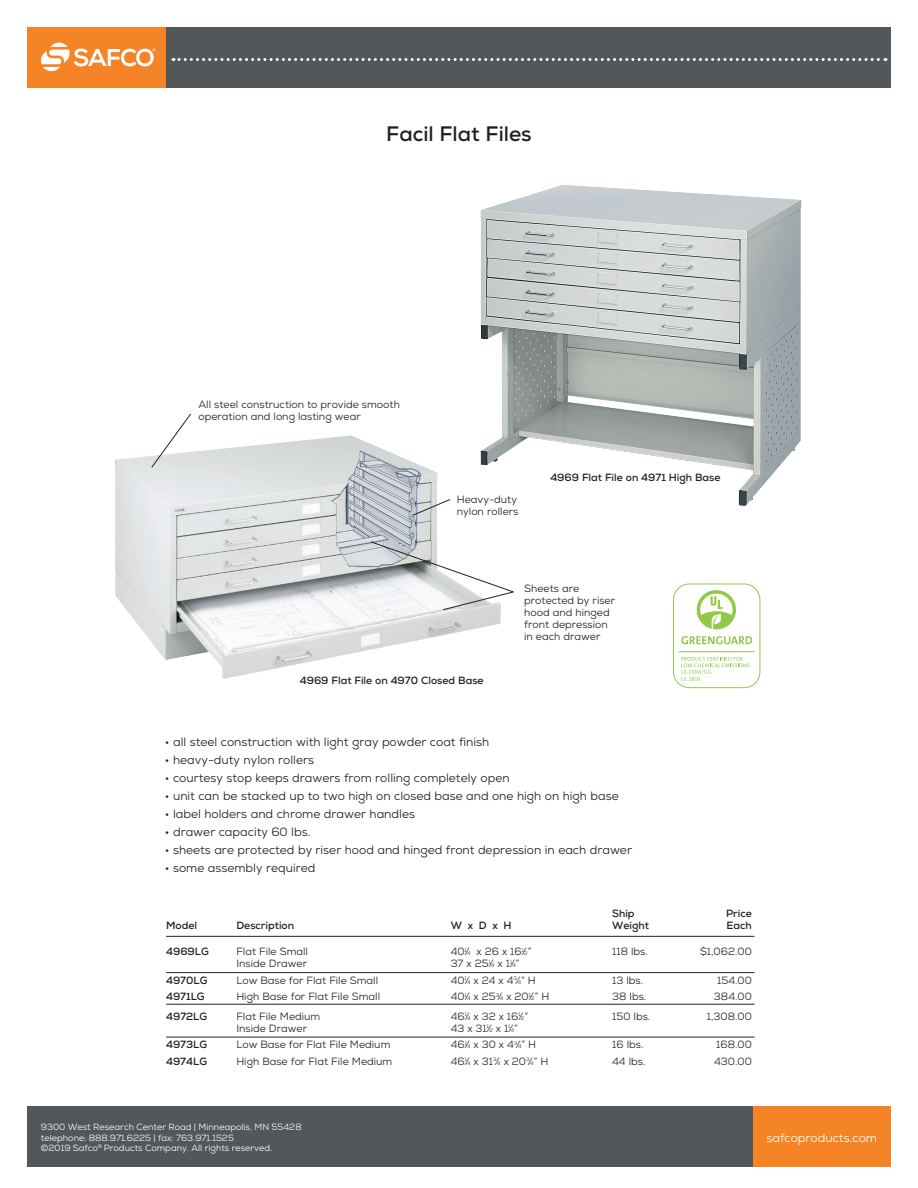
<style>
.page{position:relative;width:918px;height:1188px;background:#fff}
.page>*{position:absolute;margin:0;border:0;box-sizing:border-box;transform-origin:0 0}
.t1{font:700 21px "Nexa";color:#231f20}
.t2{font:12px "Nexa";color:#231f20}
.t3{font:12px "Nexa";color:#fff}
.t4{font:10.5px/12px "Nexa";color:#231f20}
.t5{font:700 10.5px "Nexa";color:#231f20}
.t6{font:9px/10.8px "Nexa";color:#fff}
.s1{font-size:5.25px}
</style>
<div class="page">
<div style="left:165px;top:27px;width:726px;height:60px;background:#535759"></div>
<svg style="left:173px;top:58px;width:713px;height:3px"></svg>
<div style="left:753px;top:1106px;width:138px;height:61px;background:#f58427"></div>
<div style="left:27px;top:1106px;width:726px;height:61px;background:#535759"></div>
<div style="left:27px;top:27px;width:138px;height:60px;background:#f58427"></div>
<svg style="left:41px;top:42px;width:114px;height:30px"></svg>
<img style="left:480px;top:185px;width:321px;height:321px">
<hr style="left:166px;top:936px;width:589px;height:1px;background:#231f20">
<hr style="left:166px;top:972px;width:589px;height:1px;background:#231f20">
<hr style="left:166px;top:1004px;width:589px;height:1px;background:#231f20">
<hr style="left:166px;top:1037px;width:589px;height:1px;background:#231f20">
<div style="left:673px;top:584px;width:87px;height:104px;border:1px solid #92c947;border-radius:16px"></div>
<svg style="left:697px;top:590px;width:39px;height:40px"></svg>
<svg style="left:681px;top:657px;width:69px;height:24px"></svg>
<hr style="left:679px;top:651px;width:76px;height:1px;background:#92c947">
<svg style="left:681px;top:636px;width:71px;height:8px"></svg>
<img style="left:115px;top:435px;width:386px;height:244px">
<svg style="left:370px;top:541px;width:144px;height:70px"></svg>
<svg style="left:412px;top:499px;width:39px;height:17px"></svg>
<svg style="left:151px;top:413px;width:41px;height:55px"></svg>
<h1 class="t1" style="left:386px;top:120px;width:147px">Facil Flat Files</h1>
<p class="t4" style="left:198px;top:399px;width:203px">All steel construction to provide smooth operation and long lasting wear</p>
<p class="t4" style="left:457px;top:493px;width:63px">Heavy-duty nylon rollers</p>
<p class="t5" style="left:550px;top:470px;width:172px">4969 Flat File on 4971 High Base</p>
<p class="t4" style="left:524px;top:582px;width:92px">Sheets are protected by riser hood and hinged front depression in each drawer</p>
<p class="t5" style="left:300px;top:673px;width:185px">4969 Flat File on 4970 Closed Base</p>
<p class="t2" style="left:165px;top:734px;width:326px">• all steel construction with light gray powder coat finish</p>
<p class="t2" style="left:165px;top:752px;width:151px">• heavy-duty nylon rollers</p>
<p class="t2" style="left:165px;top:770px;width:346px">• courtesy stop keeps drawers from rolling completely open</p>
<p class="t2" style="left:165px;top:788px;width:455px">• unit can be stacked up to two high on closed base and one high on high base</p>
<p class="t2" style="left:165px;top:806px;width:252px">• label holders and chrome drawer handles</p>
<p class="t2" style="left:165px;top:824px;width:147px">• drawer capacity 60 lbs.</p>
<p class="t2" style="left:165px;top:842px;width:469px">• sheets are protected by riser hood and hinged front depression in each drawer</p>
<p class="t2" style="left:165px;top:860px;width:152px">• some assembly required</p>
<p class="t5" style="left:612px;top:906px;width:24px">Ship</p>
<p class="t5" style="left:726px;top:906px;width:27px">Price</p>
<p class="t5" style="left:166px;top:919px;width:33px">Model</p>
<p class="t5" style="left:236px;top:919px;width:59px">Description</p>
<p class="t5" style="left:451px;top:919px;width:63px">W x D x H</p>
<p class="t5" style="left:612px;top:919px;width:38px">Weight</p>
<p class="t5" style="left:727px;top:919px;width:27px">Each</p>
<p class="t5" style="left:166px;top:945px;width:44px">4969LG</p>
<p class="t4" style="left:236px;top:946px;width:73px">Flat File Small</p>
<p class="t4" style="left:451px;top:946px;width:82px">40<sup>1</sup>⁄<span class="s1">4</span> x 26 x 16<sup>1</sup>⁄<span class="s1">2</span>”</p>
<p class="t4" style="left:612px;top:946px;width:37px">118 lbs.</p>
<p class="t4" style="left:700px;top:946px;width:53px">$1,062.00</p>
<p class="t4" style="left:236px;top:958px;width:72px">Inside Drawer</p>
<p class="t4" style="left:451px;top:958px;width:71px">37 x 25<sup>1</sup>⁄<span class="s1">4</span> x 1<sup>1</sup>⁄<span class="s1">4</span>”</p>
<p class="t5" style="left:166px;top:974px;width:43px">4970LG</p>
<p class="t4" style="left:236px;top:974px;width:143px">Low Base for Flat File Small</p>
<p class="t4" style="left:451px;top:974px;width:87px">40<sup>1</sup>⁄<span class="s1">4</span> x 24 x 4<sup>3</sup>⁄<span class="s1">4</span>” H</p>
<p class="t4" style="left:612px;top:974px;width:33px">13 lbs.</p>
<p class="t4" style="left:717px;top:974px;width:36px">154.00</p>
<p class="t5" style="left:166px;top:990px;width:40px">4971LG</p>
<p class="t4" style="left:236px;top:991px;width:145px">High Base for Flat File Small</p>
<p class="t4" style="left:451px;top:991px;width:100px">40<sup>1</sup>⁄<span class="s1">4</span> x 25<sup>3</sup>⁄<span class="s1">4</span> x 20<sup>1</sup>⁄<span class="s1">2</span>” H</p>
<p class="t4" style="left:612px;top:991px;width:36px">38 lbs.</p>
<p class="t4" style="left:714px;top:991px;width:39px">384.00</p>
<p class="t5" style="left:166px;top:1010px;width:43px">4972LG</p>
<p class="t4" style="left:236px;top:1010px;width:85px">Flat File Medium</p>
<p class="t4" style="left:451px;top:1010px;width:79px">46<sup>1</sup>⁄<span class="s1">4</span> x 32 x 16<sup>1</sup>⁄<span class="s1">2</span>”</p>
<p class="t4" style="left:612px;top:1010px;width:40px">150 lbs.</p>
<p class="t4" style="left:707px;top:1010px;width:46px">1,308.00</p>
<p class="t4" style="left:236px;top:1022px;width:72px">Inside Drawer</p>
<p class="t4" style="left:451px;top:1022px;width:69px">43 x 31<sup>1</sup>⁄<span class="s1">2</span> x 1<sup>1</sup>⁄<span class="s1">4</span>”</p>
<p class="t5" style="left:166px;top:1038px;width:43px">4973LG</p>
<p class="t4" style="left:236px;top:1039px;width:156px">Low Base for Flat File Medium</p>
<p class="t4" style="left:451px;top:1039px;width:87px">46<sup>1</sup>⁄<span class="s1">4</span> x 30 x 4<sup>3</sup>⁄<span class="s1">4</span>” H</p>
<p class="t4" style="left:612px;top:1039px;width:33px">16 lbs.</p>
<p class="t4" style="left:716px;top:1039px;width:37px">168.00</p>
<p class="t5" style="left:166px;top:1055px;width:43px">4974LG</p>
<p class="t4" style="left:236px;top:1055px;width:157px">High Base for Flat File Medium</p>
<p class="t4" style="left:451px;top:1055px;width:99px">46<sup>1</sup>⁄<span class="s1">4</span> x 31<sup>3</sup>⁄<span class="s1">4</span> x 20<sup>3</sup>⁄<span class="s1">4</span>” H</p>
<p class="t4" style="left:612px;top:1055px;width:35px">44 lbs.</p>
<p class="t4" style="left:714px;top:1055px;width:39px">430.00</p>
<p class="t6" style="left:41px;top:1121px;width:262px">9300 West Research Center Road | Minneapolis, MN 55428 telephone: 888.971.6225 | fax: 763.971.1525<br>©2019 Safco<sup>®</sup> Products Company. All rights reserved.</p>
<p class="t3" style="left:766px;top:1130px;width:112px">safcoproducts.com</p>
</div>
